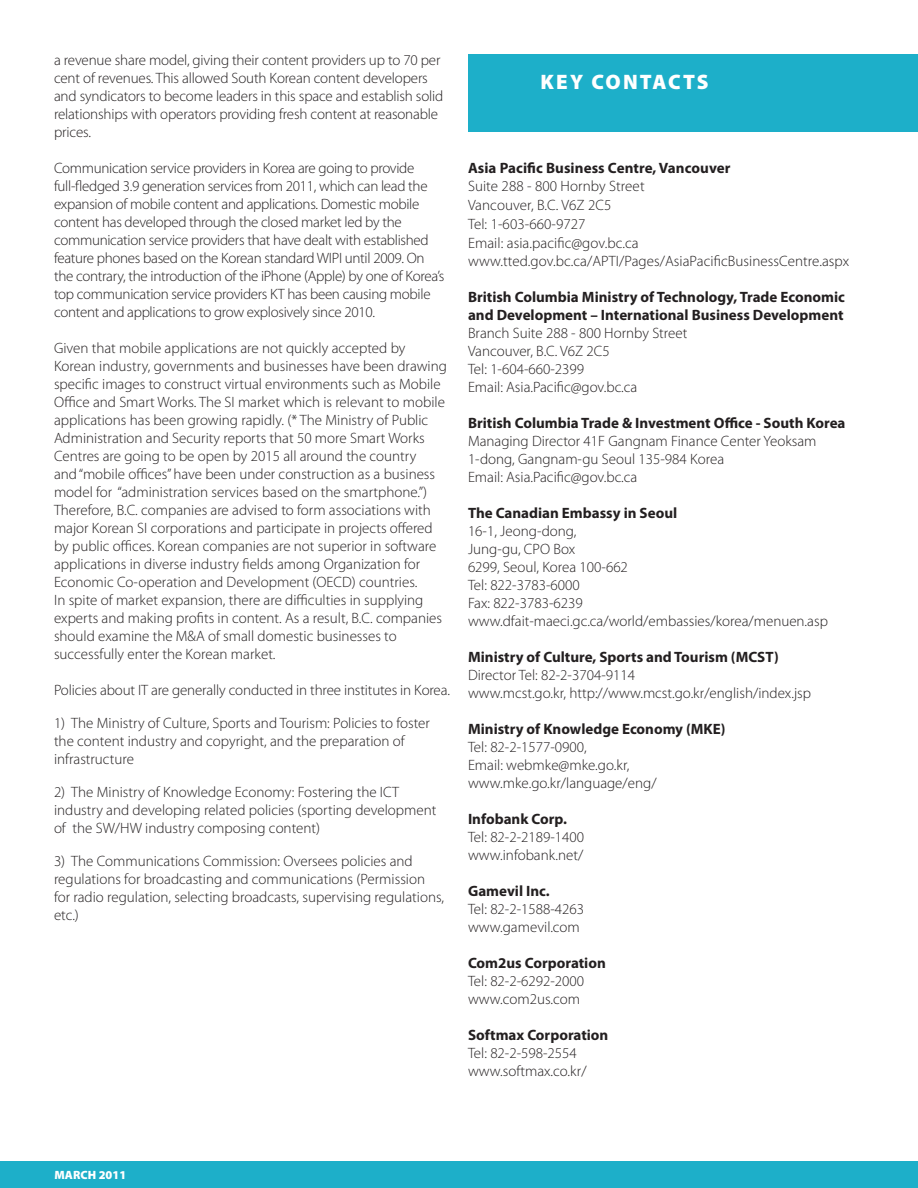
<style>
.page{position:relative;width:918px;height:1188px;background:#fff}
.page>*{position:absolute;margin:0;border:0;box-sizing:border-box;transform-origin:0 0}
.t1{font:900 21px "Myriad Pro";letter-spacing:.1em;color:#fff}
.t2{font:300 15px/18px "Myriad Pro";color:#231f20}
.t3{font:300 15px/18px "Myriad Pro";letter-spacing:-.02em;color:#231f20}
.t4{font:700 15px/18px "Myriad Pro";color:#231f20}
.t5{font:900 12px "Myriad Pro";letter-spacing:.005em;color:#fff}
</style>
<div class="page">
<div style="left:0;top:1161px;width:918px;height:27px;background:#1dafc9"></div>
<div style="left:469px;top:54px;width:449px;height:78px;background:#1dafc9"></div>
<p class="t2" style="left:54px;top:51px;width:391px">a revenue share model, giving their content providers up to 70 per cent of revenues. This allowed South Korean content developers and syndicators to become leaders in this space and establish solid relationships with operators providing fresh content at reasonable prices.</p>
<p class="t3" style="left:54px;top:159px;width:392px">Communication service providers in Korea are going to provide full-fledged 3.9 generation services from 2011, which can lead the expansion of mobile content and applications. Domestic mobile content has developed through the closed market led by the communication service providers that have dealt with established feature phones based on the Korean standard WIPI until 2009. On the contrary, the introduction of the iPhone (Apple) by one of Korea’s top communication service providers KT has been causing mobile content and applications to grow explosively since 2010.</p>
<p class="t2" style="left:54px;top:339px;width:394px">Given that mobile applications are not quickly accepted by Korean industry, governments and businesses have been drawing specific images to construct virtual environments such as Mobile Office and Smart Works. The SI market which is relevant to mobile applications has been growing rapidly. (* The Ministry of Public Administration and Security reports that 50 more Smart Works Centres are going to be open by 2015 all around the country<br>and “mobile offices” have been under construction as a business model for “administration services based on the smartphone.”)<br>Therefore, B.C. companies are advised to form associations with major Korean SI corporations and participate in projects offered by public offices. Korean companies are not superior in software applications in diverse industry fields among Organization for Economic Co-operation and Development (OECD) countries.<br>In spite of market expansion, there are difficulties in supplying experts and making profits in content. As a result, B.C. companies should examine the M&amp;A of small domestic businesses to successfully enter the Korean market.</p>
<p class="t2" style="left:54px;top:681px;width:398px">Policies about IT are generally conducted in three institutes in Korea.</p>
<p class="t2" style="left:54px;top:714px;width:377px">1) The Ministry of Culture, Sports and Tourism: Policies to foster the content industry and copyright, and the preparation of infrastructure</p>
<p class="t2" style="left:54px;top:783px;width:384px">2) The Ministry of Knowledge Economy: Fostering the ICT industry and developing related policies (sporting development of the SW/HW industry composing content)</p>
<p class="t2" style="left:54px;top:852px;width:392px">3) The Communications Commission: Oversees policies and regulations for broadcasting and communications (Permission for radio regulation, selecting broadcasts, supervising regulations, etc.)</p>
<p class="t1" style="left:541px;top:68px;width:170px">KEY CONTACTS</p>
<p class="t4" style="left:468px;top:158px;width:264px">Asia Pacific Business Centre, Vancouver</p>
<p class="t2" style="left:468px;top:177px;width:178px">Suite 288 - 800 Hornby Street</p>
<p class="t2" style="left:468px;top:196px;width:145px">Vancouver, B.C. V6Z 2C5</p>
<p class="t2" style="left:468px;top:215px;width:119px">Tel: 1-603-660-9727</p>
<p class="t2" style="left:468px;top:233px;width:172px">Email: asia.pacific@gov.bc.ca</p>
<p class="t2" style="left:468px;top:252px;width:383px">www.tted.gov.bc.ca/APTI/Pages/AsiaPacificBusinessCentre.aspx</p>
<p class="t4" style="left:468px;top:288px;width:378px">British Columbia Ministry of Technology, Trade Economic and Development – International Business Development</p>
<p class="t2" style="left:468px;top:324px;width:221px">Branch Suite 288 - 800 Hornby Street</p>
<p class="t2" style="left:468px;top:342px;width:143px">Vancouver, B.C. V6Z 2C5</p>
<p class="t2" style="left:468px;top:360px;width:118px">Tel: 1-604-660-2399</p>
<p class="t2" style="left:468px;top:378px;width:171px">Email: Asia.Pacific@gov.bc.ca</p>
<p class="t4" style="left:468px;top:414px;width:379px">British Columbia Trade &amp; Investment Office - South Korea</p>
<p class="t2" style="left:468px;top:432px;width:350px">Managing Director 41F Gangnam Finance Center Yeoksam<br>1-dong, Gangnam-gu Seoul 135-984 Korea</p>
<p class="t2" style="left:468px;top:468px;width:171px">Email: Asia.Pacific@gov.bc.ca</p>
<p class="t4" style="left:468px;top:504px;width:211px">The Canadian Embassy in Seoul</p>
<p class="t2" style="left:468px;top:522px;width:110px">16-1, Jeong-dong,</p>
<p class="t2" style="left:468px;top:540px;width:109px">Jung-gu, CPO Box</p>
<p class="t2" style="left:468px;top:558px;width:161px">6299, Seoul, Korea 100-662</p>
<p class="t2" style="left:468px;top:576px;width:113px">Tel: 822-3783-6000</p>
<p class="t2" style="left:468px;top:594px;width:116px">Fax: 822-3783-6239</p>
<p class="t2" style="left:468px;top:612px;width:361px">www.dfait-maeci.gc.ca/world/embassies/korea/menuen.asp</p>
<p class="t4" style="left:468px;top:648px;width:312px">Ministry of Culture, Sports and Tourism (MCST)</p>
<p class="t2" style="left:468px;top:666px;width:169px">Director Tel: 82-2-3704-9114</p>
<p class="t2" style="left:468px;top:684px;width:345px">www.mcst.go.kr, http://www.mcst.go.kr/english/index.jsp</p>
<p class="t4" style="left:468px;top:720px;width:259px">Ministry of Knowledge Economy (MKE)</p>
<p class="t2" style="left:468px;top:738px;width:120px">Tel: 82-2-1577-0900,</p>
<p class="t2" style="left:468px;top:756px;width:163px">Email: webmke@mke.go.kr,</p>
<p class="t2" style="left:468px;top:774px;width:190px">www.mke.go.kr/language/eng/</p>
<p class="t4" style="left:468px;top:810px;width:100px">Infobank Corp.</p>
<p class="t2" style="left:468px;top:828px;width:118px">Tel: 82-2-2189-1400</p>
<p class="t2" style="left:468px;top:846px;width:117px">www.infobank.net/</p>
<p class="t4" style="left:468px;top:882px;width:83px">Gamevil Inc.</p>
<p class="t2" style="left:468px;top:900px;width:118px">Tel: 82-2-1588-4263</p>
<p class="t2" style="left:468px;top:918px;width:113px">www.gamevil.com</p>
<p class="t4" style="left:468px;top:954px;width:139px">Com2us Corporation</p>
<p class="t2" style="left:468px;top:972px;width:118px">Tel: 82-2-6292-2000</p>
<p class="t2" style="left:468px;top:990px;width:114px">www.com2us.com</p>
<p class="t4" style="left:468px;top:1026px;width:142px">Softmax Corporation</p>
<p class="t2" style="left:468px;top:1044px;width:110px">Tel: 82-2-598-2554</p>
<p class="t2" style="left:468px;top:1062px;width:120px">www.softmax.co.kr/</p>
<p class="t5" style="left:55px;top:1167px;width:73px">MARCH 2011</p>
</div>
